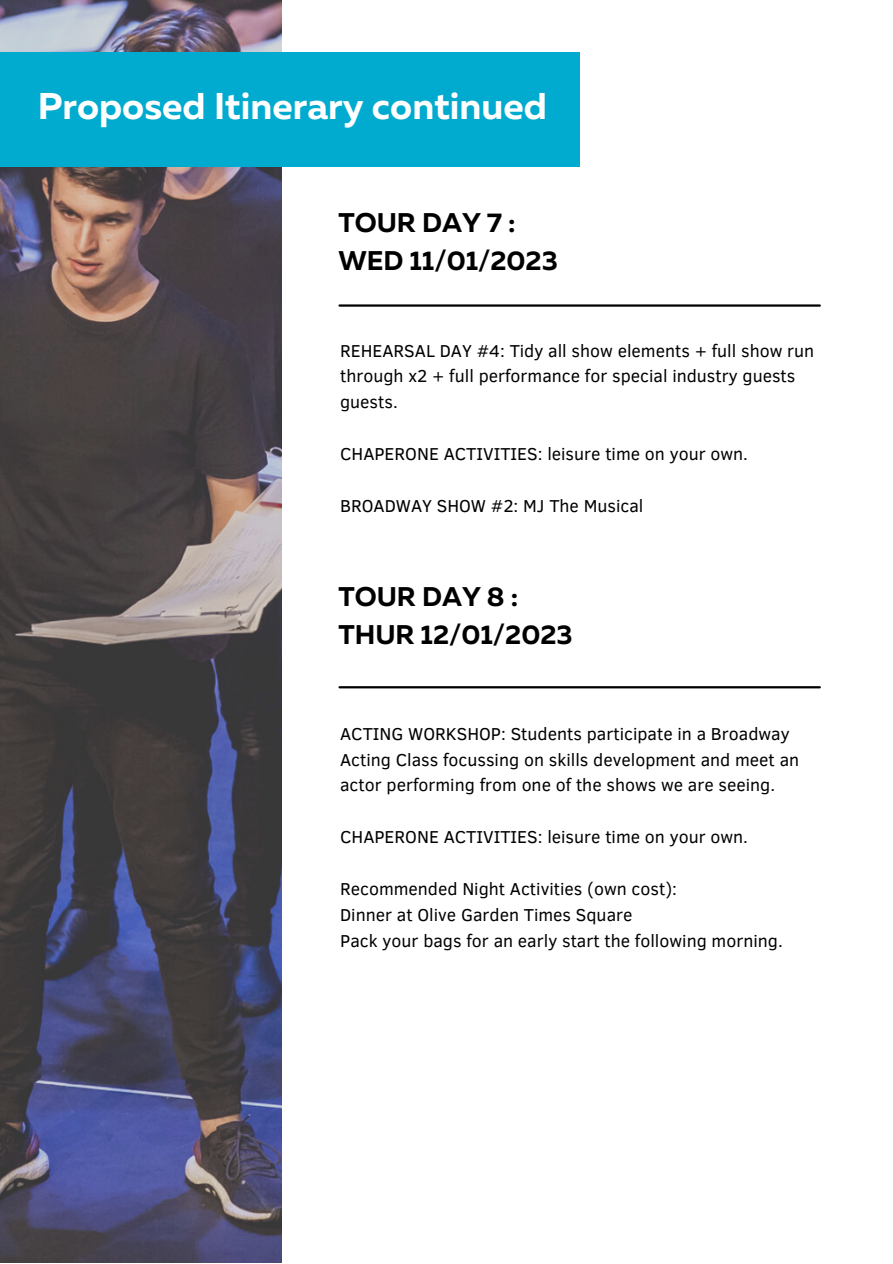
<style>
.page{position:relative;width:893px;height:1264px;background:#fff}
.page>*{position:absolute;margin:0;border:0;box-sizing:border-box;transform-origin:0 0}
.t1{font:700 37.2px "Muller";color:#fff}
.t2{font:700 27px/37px "Muller";color:#000}
.t3{font:17.7px/25.8px "Clear Sans";color:#000}
</style>
<div class="page">
<hr style="left:339px;top:304px;width:480px;height:3px;background:#000">
<hr style="left:339px;top:686px;width:480px;height:2px;background:#000">
<img style="left:0;top:0;width:281px;height:1262px">
<div style="left:0;top:52px;width:579px;height:114px;background:#00abcf"></div>
<h1 class="t1" style="left:38px;top:91px;width:511px">Proposed Itinerary continued</h1>
<h2 class="t2" style="left:338px;top:207px;width:221px">TOUR DAY 7 :<br>WED 11/01/2023</h2>
<p class="t3" style="left:340px;top:336px;width:475px">REHEARSAL DAY #4: Tidy all show elements + full show run through x2 + full performance for special industry guests guests.</p>
<p class="t3" style="left:340px;top:440px;width:409px">CHAPERONE ACTIVITIES: leisure time on your own.</p>
<p class="t3" style="left:340px;top:492px;width:305px">BROADWAY SHOW #2: MJ The Musical</p>
<h2 class="t2" style="left:338px;top:580px;width:236px">TOUR DAY 8 :<br>THUR 12/01/2023</h2>
<p class="t3" style="left:340px;top:719px;width:460px">ACTING WORKSHOP: Students participate in a Broadway<br>Acting Class focussing on skills development and meet an actor performing from one of the shows we are seeing.</p>
<p class="t3" style="left:340px;top:823px;width:409px">CHAPERONE ACTIVITIES: leisure time on your own.</p>
<p class="t3" style="left:340px;top:874px;width:444px">Recommended Night Activities (own cost):<br>Dinner at Olive Garden Times Square<br>Pack your bags for an early start the following morning.</p>
</div>
